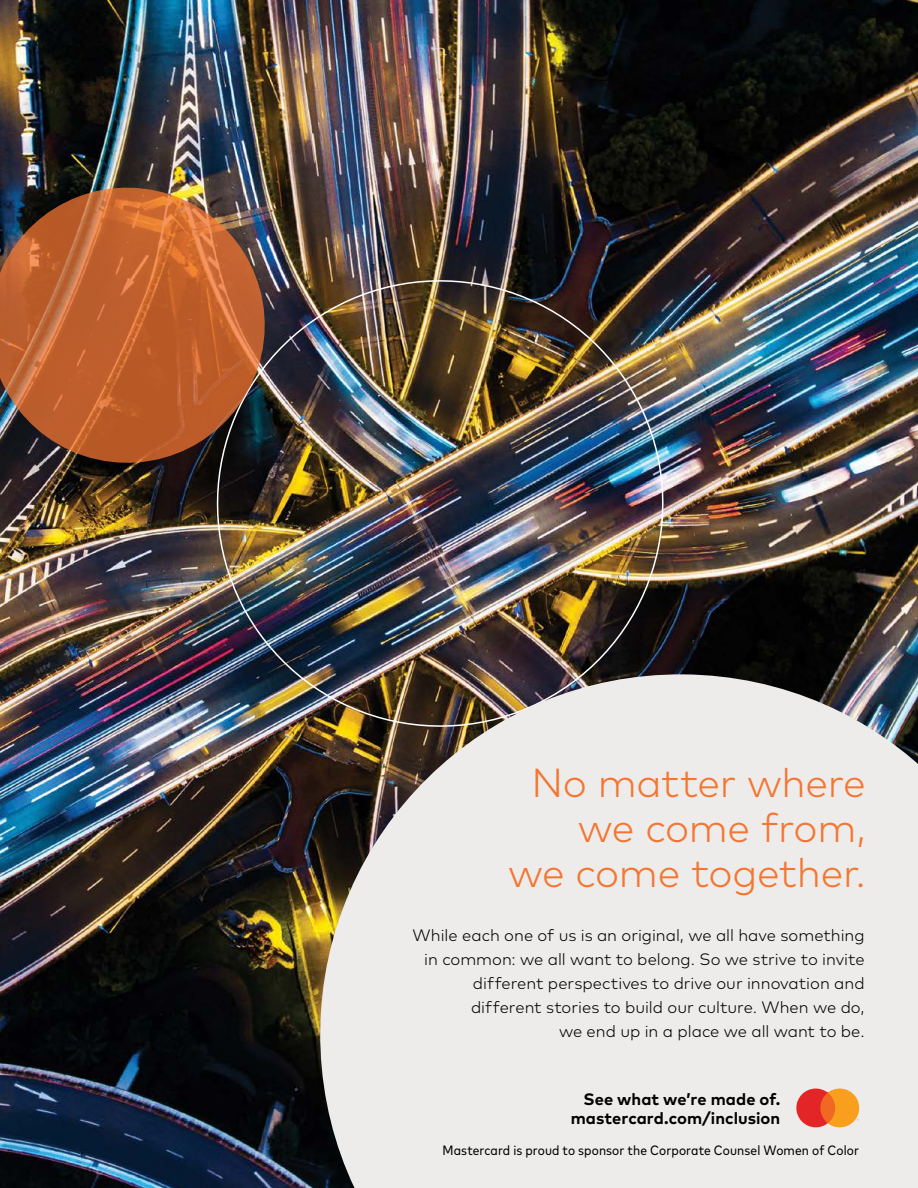
<style>
.page{position:relative;width:918px;height:1188px;background:#fff}
.page>*{position:absolute;margin:0;border:0;box-sizing:border-box;transform-origin:0 0}
.t1{font:300 40.5px/45px "Mark OT";letter-spacing:-.01em;color:#f47632;text-align:right}
.t2{font:300 16.5px/24px "Mark OT";color:#000;text-align:right}
.t3{font:700 16.5px/19.5px "Mark OT";color:#000;text-align:right}
.t4{font:condensed 13.5px "Mark OT";letter-spacing:.01em;color:#000}
</style>
<div class="page">
<img style="left:0;top:0;width:918px;height:1188px">
<img style="left:188px;top:251px;width:505px;height:505px">
<svg style="left:318px;top:673px;width:600px;height:515px;background:#d9d6d2"></svg>
<img style="left:0;top:188px;width:265px;height:275px">
<svg style="left:796px;top:1089px;width:63px;height:38px;background:#ee773f"></svg>
<h1 class="t1" style="left:508px;top:760px;width:359px">No matter where we come from,<br>we come together.</h1>
<p class="t2" style="left:413px;top:923px;width:454px">While each one of us is an original, we all have something in common: we all want to belong. So we strive to invite different perspectives to drive our innovation and different stories to build our culture. When we do,<br>we end up in a place we all want to be.</p>
<p class="t3" style="left:571px;top:1089px;width:211px">See what we’re made of. mastercard.com/inclusion</p>
<p class="t4" style="left:442px;top:1143px;width:418px">Mastercard is proud to sponsor the Corporate Counsel Women of Color</p>
</div>
